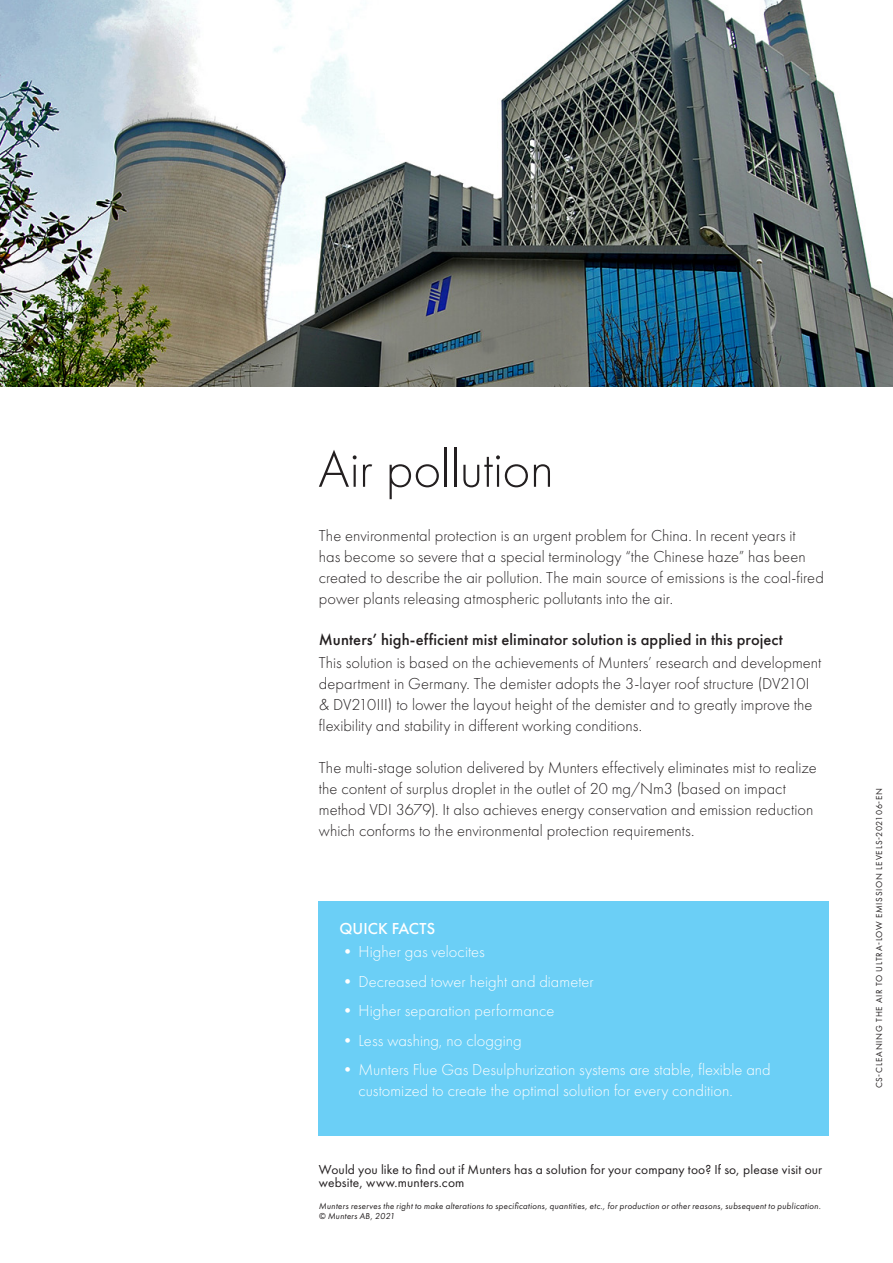
<style>
.page{position:relative;width:893px;height:1263px;background:#fff}
.page>*{position:absolute;margin:0;border:0;box-sizing:border-box;transform-origin:0 0}
.t1{font:54px "Futura PT Light";letter-spacing:-.01em;color:#231f20}
.t2{font:16.5px/21px "Futura PT Light";color:#231f20}
.t3{font:16.5px/21px "Futura PT Light";letter-spacing:.005em;color:#fff}
.t4{font:16.5px "Futura PT Medium";letter-spacing:.005em;color:#231f20}
.t5{font:16.5px "Futura PT Medium";letter-spacing:.005em;color:#fff}
.t6{font:13.5px/12.6px "Futura PT";letter-spacing:.01em;color:#231f20}
.t7{font:italic 9px/10.5px "Futura PT Book";letter-spacing:.025em;color:#231f20}
.t8{font:9px "Futura PT";letter-spacing:.09em;color:#231f20}
</style>
<div class="page">
<img style="left:0;top:0;width:893px;height:387px">
<div style="left:318px;top:901px;width:510px;height:234px;background:#6bcff6"></div>
<h1 class="t1" style="left:318px;top:438px;width:237px">Air pollution</h1>
<p class="t2" style="left:319px;top:525px;width:506px">The environmental protection is an urgent problem for China. In recent years it<br>has become so severe that a special terminology “the Chinese haze” has been created to describe the air pollution. The main source of emissions is the coal-fired power plants releasing atmospheric pollutants into the air.</p>
<p class="t4" style="left:319px;top:629px;width:465px">Munters’ high-efficient mist eliminator solution is applied in this project</p>
<p class="t2" style="left:319px;top:652px;width:504px">This solution is based on the achievements of Munters’ research and development department in Germany. The demister adopts the 3-layer roof structure (DV210I &amp; DV210III) to lower the layout height of the demister and to greatly improve the flexibility and stability in different working conditions.</p>
<p class="t2" style="left:319px;top:757px;width:499px">The multi-stage solution delivered by Munters effectively eliminates mist to realize the content of surplus droplet in the outlet of 20 mg/Nm3 (based on impact method VDI 3679). It also achieves energy conservation and emission reduction which conforms to the environmental protection requirements.</p>
<p class="t5" style="left:339px;top:919px;width:97px">QUICK FACTS</p>
<p class="t3" style="left:339px;top:941px;width:147px">• Higher gas velocites</p>
<p class="t3" style="left:339px;top:971px;width:256px">• Decreased tower height and diameter</p>
<p class="t3" style="left:339px;top:1000px;width:217px">• Higher separation performance</p>
<p class="t3" style="left:339px;top:1030px;width:184px">• Less washing, no clogging</p>
<p class="t3" style="left:358px;top:1059px;width:414px;text-indent:-19px">• Munters Flue Gas Desulphurization systems are stable, flexible and customized to create the optimal solution for every condition.</p>
<p class="t6" style="left:319px;top:1163px;width:505px">Would you like to find out if Munters has a solution for your company too? If so, please visit our website, www.munters.com</p>
<p class="t7" style="left:319px;top:1200px;width:503px">Munters reserves the right to make alterations to specifications, quantities, etc., for production or other reasons, subsequent to publication. © Munters AB, 2021</p>
<p class="t8" style="left:874px;top:1088px;width:302px;rotate:-90deg">CS-CLEANING THE AIR TO ULTRA-LOW EMISSION LEVELS-202106-EN</p>
</div>
